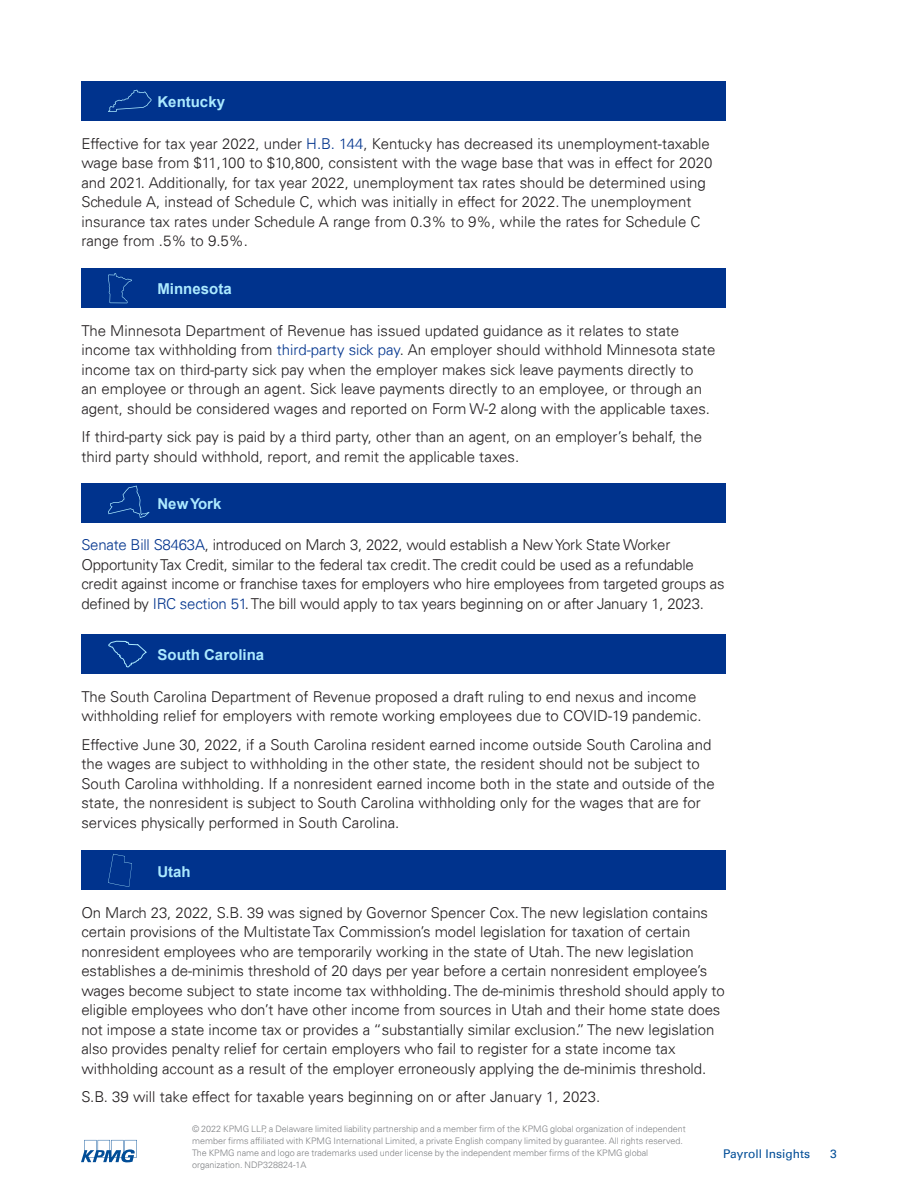
<style>
.page{position:relative;width:918px;height:1188px;background:#fff}
.page>*{position:absolute;margin:0;border:0;box-sizing:border-box;transform-origin:0 0}
.Bodycopy_10pt{font:300 15px/19.5px "Univers 45";color:#231f20}
.Subhead_10pt_White{font:700 15px "Arial";color:#aceaff}
.Folio_Left{font:12px "Univers 55 Roman";color:#014d97}
.Legal_6pt{font:300 9px/12px "Univers 45";color:#808285}
.s1{color:#00338d}
</style>
<div class="page">
<div style="left:81px;top:81px;width:645px;height:40px;background:#00338d"></div>
<div style="left:81px;top:268px;width:645px;height:40px;background:#00338d"></div>
<div style="left:81px;top:483px;width:645px;height:39px;background:#00338d"></div>
<div style="left:81px;top:634px;width:645px;height:40px;background:#00338d"></div>
<div style="left:81px;top:851px;width:645px;height:39px;background:#00338d"></div>
<svg style="left:108px;top:854px;width:24px;height:33px"></svg>
<svg style="left:108px;top:641px;width:39px;height:27px"></svg>
<svg style="left:108px;top:90px;width:44px;height:22px"></svg>
<svg style="left:108px;top:486px;width:41px;height:32px"></svg>
<svg style="left:108px;top:273px;width:24px;height:30px"></svg>
<svg style="left:81px;top:1140px;width:56px;height:22px"></svg>
<p class="Subhead_10pt_White" style="left:158px;top:91px;width:69px">Kentucky</p>
<p class="Bodycopy_10pt" style="left:81px;top:133px;width:633px">Effective for tax year 2022, under <span class="s1">H.B. 144</span>, Kentucky has decreased its unemployment-taxable wage base from $11,100 to $10,800, consistent with the wage base that was in effect for 2020 and 2021. Additionally, for tax year 2022, unemployment tax rates should be determined using Schedule A, instead of Schedule C, which was initially in effect for 2022. The unemployment insurance tax rates under Schedule A range from 0.3% to 9%, while the rates for Schedule C range from .5% to 9.5%.</p>
<p class="Subhead_10pt_White" style="left:158px;top:279px;width:76px">Minnesota</p>
<p class="Bodycopy_10pt" style="left:81px;top:321px;width:636px">The Minnesota Department of Revenue has issued updated guidance as it relates to state income tax withholding from <span class="s1">third-party sick pay</span>. An employer should withhold Minnesota state income tax on third-party sick pay when the employer makes sick leave payments directly to<br>an employee or through an agent. Sick leave payments directly to an employee, or through an agent, should be considered wages and reported on Form W-2 along with the applicable taxes.</p>
<p class="Bodycopy_10pt" style="left:81px;top:427px;width:622px">If third-party sick pay is paid by a third party, other than an agent, on an employer’s behalf, the third party should withhold, report, and remit the applicable taxes.</p>
<p class="Subhead_10pt_White" style="left:158px;top:493px;width:65px">New York</p>
<p class="Bodycopy_10pt" style="left:81px;top:535px;width:645px"><span class="s1">Senate Bill S8463A</span>, introduced on March 3, 2022, would establish a New York State Worker Opportunity Tax Credit, similar to the federal tax credit. The credit could be used as a refundable credit against income or franchise taxes for employers who hire employees from targeted groups as defined by <span class="s1">IRC section 51</span>. The bill would apply to tax years beginning on or after January 1, 2023.</p>
<p class="Subhead_10pt_White" style="left:158px;top:644px;width:108px">South Carolina</p>
<p class="Bodycopy_10pt" style="left:81px;top:687px;width:622px">The South Carolina Department of Revenue proposed a draft ruling to end nexus and income withholding relief for employers with remote working employees due to COVID-19 pandemic.</p>
<p class="Bodycopy_10pt" style="left:81px;top:735px;width:635px">Effective June 30, 2022, if a South Carolina resident earned income outside South Carolina and the wages are subject to withholding in the other state, the resident should not be subject to South Carolina withholding. If a nonresident earned income both in the state and outside of the state, the nonresident is subject to South Carolina withholding only for the wages that are for services physically performed in South Carolina.</p>
<p class="Subhead_10pt_White" style="left:158px;top:861px;width:35px">Utah</p>
<p class="Bodycopy_10pt" style="left:81px;top:903px;width:645px">On March 23, 2022, S.B. 39 was signed by Governor Spencer Cox. The new legislation contains certain provisions of the Multistate Tax Commission’s model legislation for taxation of certain nonresident employees who are temporarily working in the state of Utah. The new legislation establishes a de-minimis threshold of 20 days per year before a certain nonresident employee’s wages become subject to state income tax withholding. The de-minimis threshold should apply to eligible employees who don’t have other income from sources in Utah and their home state does not impose a state income tax or provides a “substantially similar exclusion.” The new legislation also provides penalty relief for certain employers who fail to register for a state income tax withholding account as a result of the employer erroneously applying the de-minimis threshold.</p>
<p class="Bodycopy_10pt" style="left:81px;top:1087px;width:521px">S.B. 39 will take effect for taxable years beginning on or after January 1, 2023.</p>
<p class="Legal_6pt" style="left:192px;top:1123px;width:495px">© 2022 KPMG LLP, a Delaware limited liability partnership and a member firm of the KPMG global organization of independent member firms affiliated with KPMG International Limited, a private English company limited by guarantee. All rights reserved.<br>The KPMG name and logo are trademarks used under license by the independent member firms of the KPMG global organization. NDP328824-1A</p>
<p class="Folio_Left" style="left:723px;top:1147px;width:88px">Payroll Insights</p>
<p class="Folio_Left" style="left:830px;top:1147px;width:8px">3</p>
</div>
